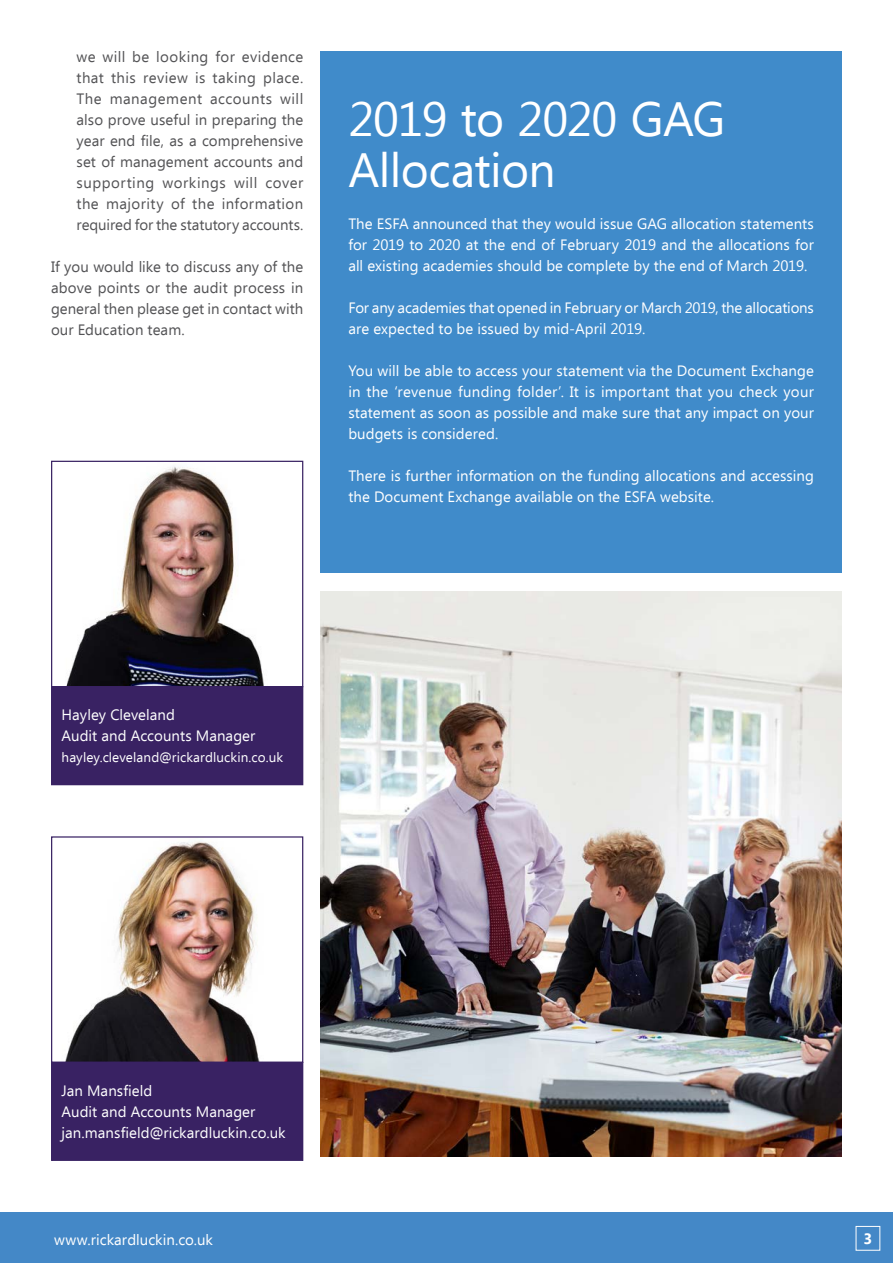
<style>
.page{position:relative;width:893px;height:1263px;background:#fff}
.page>*{position:absolute;margin:0;border:0;box-sizing:border-box;transform-origin:0 0}
.Headings{font:48px/51px "Ebrima";letter-spacing:-.015em;color:#fff}
.body{font:15px/21px "Ebrima";letter-spacing:.005em;color:#fff}
.body-2{font:15px/21px "Ebrima";color:#535355;text-align:justify}
.t1{font:700 15px "Ebrima";color:#fff}
.body-3{font:13.5px "Ebrima";letter-spacing:.01em;color:#fff}
</style>
<div class="page">
<img style="left:66px;top:466px;width:198px;height:219px">
<div style="left:51px;top:461px;width:252px;height:226px;border:1px solid #392263"></div>
<div style="left:52px;top:687px;width:251px;height:98px;background:#392263"></div>
<div style="left:51px;top:686px;width:252px;height:99px;border:1px solid #392263"></div>
<img style="left:65px;top:840px;width:195px;height:221px">
<div style="left:51px;top:836px;width:252px;height:227px;border:1px solid #392263"></div>
<div style="left:52px;top:1062px;width:251px;height:98px;background:#392263"></div>
<div style="left:51px;top:1062px;width:252px;height:99px;border:1px solid #392263"></div>
<div style="left:320px;top:51px;width:522px;height:522px;background:#408bca"></div>
<img style="left:320px;top:591px;width:522px;height:566px">
<div style="left:0;top:1212px;width:893px;height:51px;background:#4488c7"></div>
<p class="body-2" style="left:77px;top:47px;width:228px">we will be looking for evidence that this review is taking place.<br>The management accounts will also prove useful in preparing the year end file, as a comprehensive set of management accounts and supporting workings will cover the majority of the information required for the statutory accounts.</p>
<p class="body-2" style="left:51px;top:257px;width:254px">If you would like to discuss any of the above points or the audit process in general then please get in contact with our Education team.</p>
<p class="Headings" style="left:348px;top:96px;width:379px">2019 to 2020 GAG<br>Allocation</p>
<p class="body" style="left:348px;top:214px;width:467px;text-align:justify">The ESFA announced that they would issue GAG allocation statements for 2019 to 2020 at the end of February 2019 and the allocations for all existing academies should be complete by the end of March 2019.</p>
<p class="body" style="left:348px;top:298px;width:467px">For any academies that opened in February or March 2019, the allocations are expected to be issued by mid-April 2019.</p>
<p class="body" style="left:348px;top:361px;width:467px;text-align:justify">You will be able to access your statement via the Document Exchange in the ‘revenue funding folder’. It is important that you check your statement as soon as possible and make sure that any impact on your budgets is considered.</p>
<p class="body" style="left:348px;top:466px;width:467px">There is further information on the funding allocations and accessing the Document Exchange available on the ESFA website.</p>
<p class="body" style="left:62px;top:705px;width:115px">Hayley Cleveland</p>
<p class="body" style="left:62px;top:726px;width:195px">Audit and Accounts Manager</p>
<p class="body-3" style="left:62px;top:748px;width:223px">hayley.cleveland@rickardluckin.co.uk</p>
<p class="body" style="left:62px;top:1081px;width:226px">Jan Mansfield<br>Audit and Accounts Manager jan.mansfield@rickardluckin.co.uk</p>
<p class="body" style="left:54px;top:1230px;width:161px">www.rickardluckin.co.uk</p>
<p class="t1" style="left:864px;top:1228px;width:10px">3</p>
</div>
